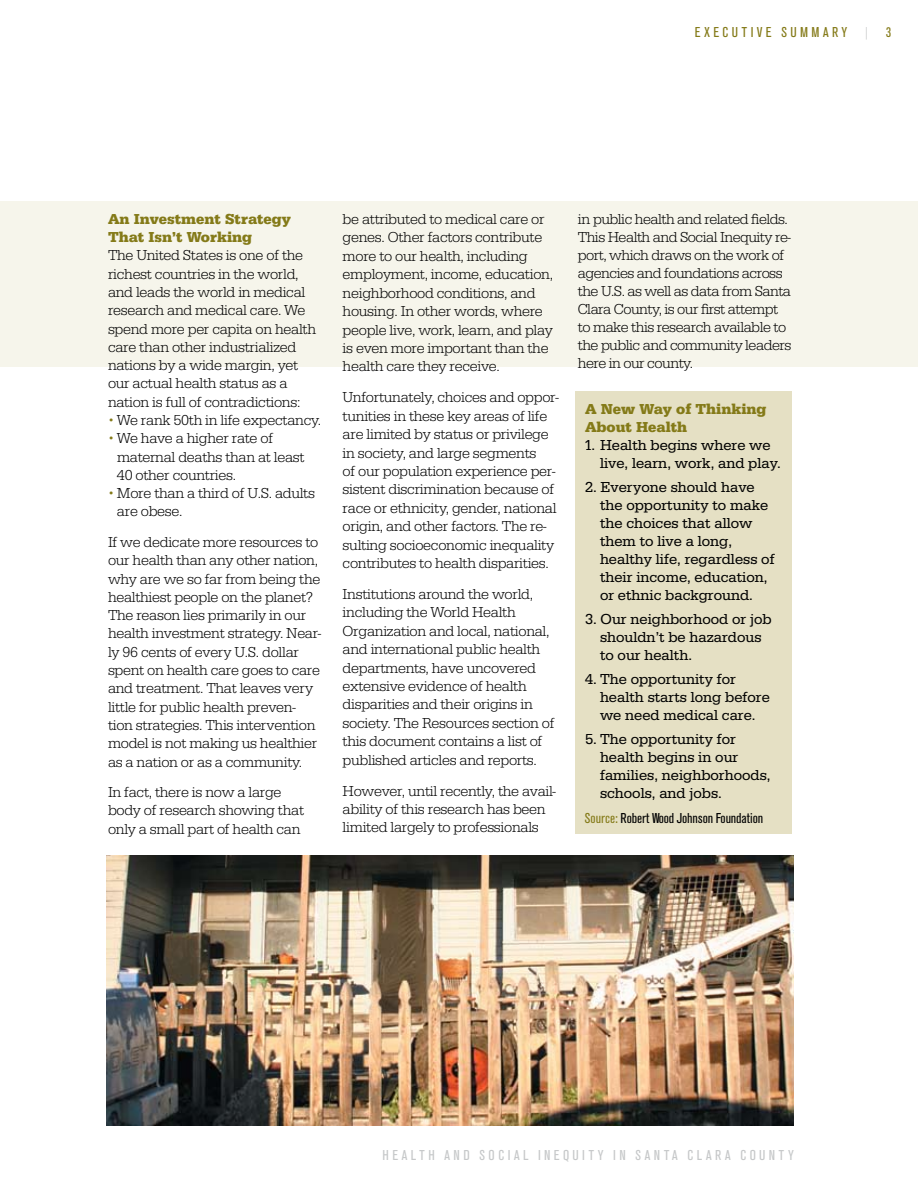
<style>
.page{position:relative;width:918px;height:1188px;background:#fff}
.page>*{position:absolute;margin:0;border:0;box-sizing:border-box;transform-origin:0 0}
.t1{font:15px/18.5px "Serifa Lgt";letter-spacing:-.02em;color:#000}
.t2{font:15px/18px "Serifa Rmn";color:#000}
.t3{font:900 15px/18.3px "Serifa";color:#847a18}
.t4{font:15px "A Grotesk Rgl Cnd";letter-spacing:.22em;color:#c6c8c9}
.t5{font:15px "A Grotesk Rgl Cnd";letter-spacing:-.01em;color:#000}
.t6{font:15px "A Grotesk Rgl Cnd";letter-spacing:.22em;color:#847a18}
.s1{color:#c6c8c9}
.s2{font-family:"Serifa";font-weight:900;color:#847a18}
.s3{color:#847a18}
</style>
<div class="page">
<div style="left:0;top:202px;width:918px;height:165px;background:#f6f5eb"></div>
<div style="left:575px;top:391px;width:216px;height:442px;background:#e5e0c4"></div>
<img style="left:106px;top:855px;width:688px;height:270px">
<p class="t6" style="left:695px;top:22px;width:198px">EXECUTIVE SUMMARY <span class="s1">|</span> 3</p>
<p class="t3" style="left:108px;top:211px;width:184px">An Investment Strategy<br>That Isn’t Working</p>
<p class="t1" style="left:108px;top:247px;width:210px">The United States is one of the richest countries in the world, and leads the world in medical research and medical care. We spend more per capita on health care than other industrialized nations by a wide margin, yet our actual health status as a nation is full of contradictions:</p>
<p class="t1" style="left:108px;top:412px;width:215px"><span class="s2">•</span> We rank 50th in life expectancy.</p>
<p class="t1" style="left:117px;top:430px;width:189px;text-indent:-9px"><span class="s2">•</span> We have a higher rate of maternal deaths than at least<br>40 other countries.</p>
<p class="t1" style="left:117px;top:485px;width:200px;text-indent:-9px"><span class="s2">•</span> More than a third of U.S. adults are obese.</p>
<p class="t1" style="left:108px;top:534px;width:215px">If we dedicate more resources to our health than any other nation, why are we so far from being the healthiest people on the planet?<br>The reason lies primarily in our health investment strategy. Near&shy;ly 96 cents of every U.S. dollar spent on health care goes to care and treatment. That leaves very little for public health preven&shy;tion strategies. This intervention model is not making us healthier as a nation or as a community.</p>
<p class="t1" style="left:108px;top:784px;width:198px">In fact, there is now a large body of research showing that only a small part of health can</p>
<p class="t1" style="left:343px;top:211px;width:212px">be attributed to medical care or genes. Other factors contribute more to our health, including employment, income, education, neighborhood conditions, and housing. In other words, where people live, work, learn, and play is even more important than the health care they receive.</p>
<p class="t1" style="left:343px;top:389px;width:218px">Unfortunately, choices and oppor&shy;tunities in these key areas of life are limited by status or privilege in society, and large segments<br>of our population experience per&shy;sistent discrimination because of race or ethnicity, gender, national origin, and other factors. The re&shy;sulting socioeconomic inequality contributes to health disparities.</p>
<p class="t1" style="left:343px;top:586px;width:213px">Institutions around the world, including the World Health<br>Organization and local, national, and international public health departments, have uncovered extensive evidence of health disparities and their origins in society. The Resources section of this document contains a list of published articles and reports.</p>
<p class="t1" style="left:343px;top:783px;width:215px">However, until recently, the avail&shy;ability of this research has been limited largely to professionals</p>
<p class="t1" style="left:578px;top:211px;width:215px;line-height:18px">in public health and related fields.<br>This Health and Social Inequity re&shy;port, which draws on the work of agencies and foundations across the U.S. as well as data from Santa<br>Clara County, is our first attempt to make this research available to the public and community leaders here in our county.</p>
<p class="t3" style="left:585px;top:401px;width:183px">A New Way of Thinking<br>About Health</p>
<p class="t2" style="left:600px;top:437px;width:182px;text-indent:-15px">1. Health begins where we live, learn, work, and play.</p>
<p class="t2" style="left:600px;top:479px;width:176px;text-indent:-15px">2. Everyone should have the opportunity to make the choices that allow them to live a long, healthy life, regardless of their income, education, or ethnic background.</p>
<p class="t2" style="left:600px;top:611px;width:173px;text-indent:-15px">3. Our neighborhood or job shouldn’t be hazardous to our health.</p>
<p class="t2" style="left:600px;top:671px;width:171px;text-indent:-15px">4. The opportunity for health starts long before we need medical care.</p>
<p class="t2" style="left:600px;top:731px;width:172px;text-indent:-15px">5. The opportunity for health begins in our families, neighborhoods, schools, and jobs.</p>
<p class="t5" style="left:585px;top:808px;width:180px"><span class="s3">Source:</span> Robert Wood Johnson Foundation</p>
<p class="t4" style="left:383px;top:1145px;width:413px">HEALTH AND SOCIAL INEQUITY IN SANTA CLARA COUNTY</p>
</div>
